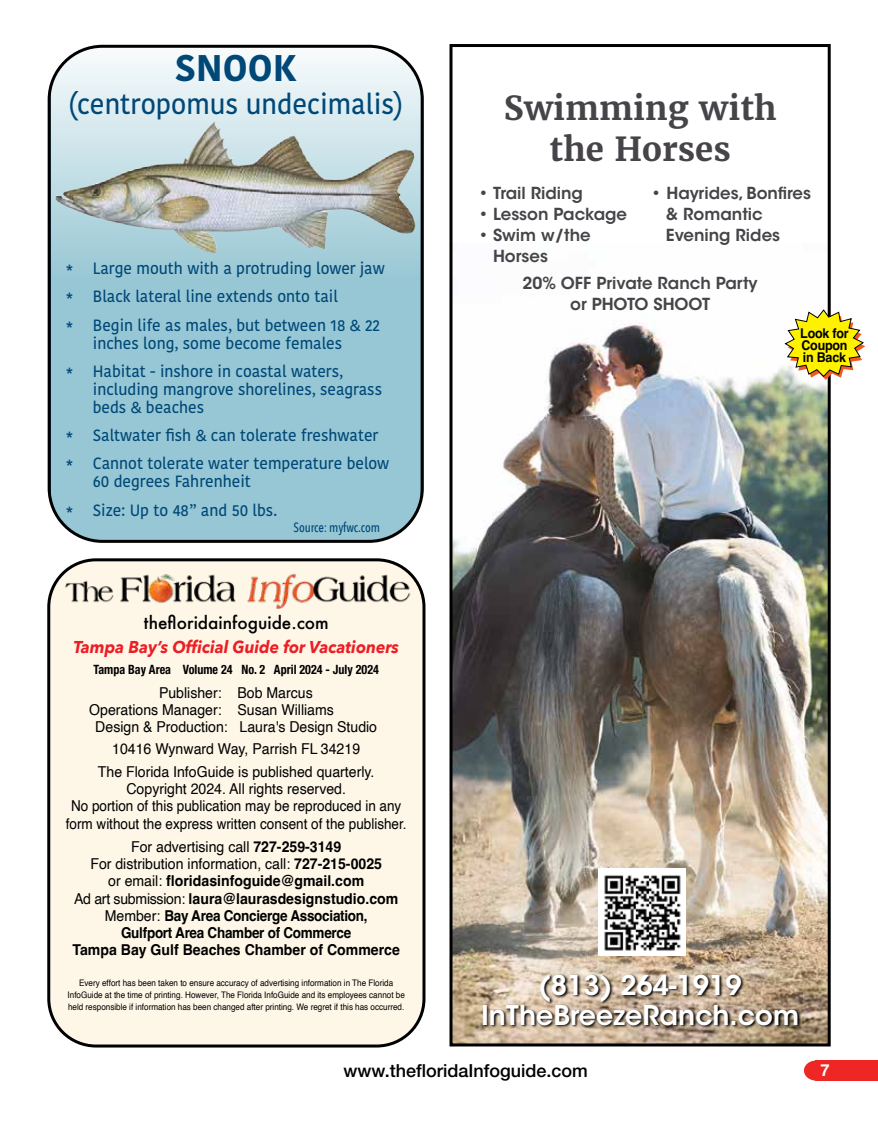
<style>
.page{position:relative;width:878px;height:1121px;background:#fff}
.page>*{position:absolute;margin:0;border:0;box-sizing:border-box;transform-origin:0 0}
.t1{font:700 37.05px "Kohinoor Bangla";color:#004878}
.t2{font:700 33px/40.5px "Merriweather";color:#464448;text-align:center}
.t3{font:500 28.05px "Kohinoor Bangla";color:#004878;scale:.95 1}
.t4{font:600 27px/30px "ITC Avant Garde Std";color:#fff;text-align:center}
.t5{font:500 18px "Helvetica Neue LT Std";color:#000}
.t6{font:italic 700 17.1px "Avenir Next";color:#ed1d24;scale:.94 1}
.t7{font:500 17.1px "Futura";color:#000}
.t8{font:600 16.5px/21px "ITC Avant Garde Std";color:#464448}
.t9{font:700 16.5px "Helvetica";color:#fff}
.t10{font:500 16.35px/28.3px "Kohinoor Bangla";color:#004878;scale:.95 1}
.t11{font:15px/17.1px "Helvetica";color:#000;text-align:center;scale:.94 1}
.t12{font:700 15px/17.1px "Helvetica";color:#000;text-align:center;scale:.94 1}
.t13{font:700 13.5px/12.3px "Helvetica";letter-spacing:-.02em;color:#000;text-align:justify;scale:.93 1}
.t14{font:500 13.35px "Avenir Next Condensed";letter-spacing:-.01em;color:#004878;scale:.95 1}
.t15{font:700 condensed 12.9px "Helvetica Neue LT Std";color:#000;scale:.94 1}
.t16{font:9px/12px "Helvetica";color:#000;text-align:center;scale:.9 1}
.s1{font-size:17.7px}
.s2{font-weight:400}
</style>
<div class="page">
<div style="left:815px;top:1060px;width:63px;height:20px;background:#ee2724"></div>
<div style="left:803px;top:1060px;width:24px;height:20px;background:#ee2724;border-radius:50%"></div>
<svg style="left:49px;top:46px;width:371px;height:493px;background:#abccd4"></svg>
<div style="left:48px;top:45px;width:376px;height:498px;border:3px solid #000;border-radius:53px"></div>
<img style="left:453px;top:323px;width:373px;height:719px">
<svg style="left:482px;top:973px;width:319px;height:56px;background:#978774"></svg>
<img style="left:598px;top:868px;width:87px;height:87px">
<div style="left:449px;top:44px;width:381px;height:1002px;border:3px solid #000"></div>
<svg style="left:784px;top:309px;width:81px;height:71px"></svg>
<div style="left:49px;top:560px;width:375px;height:486px;background:#fef7e8;border-radius:47px"></div>
<div style="left:47px;top:558px;width:378px;height:489px;border:3px solid #000;border-radius:47px"></div>
<img style="left:64px;top:570px;width:352px;height:39px">
<h1 class="t1" style="left:175px;top:35px;width:124px">SNOOK</h1>
<h3 class="t3" style="left:68px;top:81px;width:354px">(centropomus undecimalis)</h3>
<p class="t10" style="left:66px;top:253px;width:337px"><span class="s1">*</span> Large mouth with a protruding lower jaw <span class="s1">*</span> Black lateral line extends onto tail<br><span class="s1">*</span> Begin life as males, but between 18 &amp; 22</p>
<p class="t10" style="left:66px;top:328px;width:293px;text-align:right">inches long, some become females<br><span class="s1">*</span> Habitat - inshore in coastal waters,</p>
<p class="t10" style="left:93px;top:380px;width:306px;line-height:17.7px">including mangrove shorelines, seagrass beds &amp; beaches</p>
<p class="t10" style="left:66px;top:420px;width:341px"><span class="s1">*</span> Saltwater fish &amp; can tolerate freshwater <span class="s1">*</span> Cannot tolerate water temperature below</p>
<p class="t10" style="left:66px;top:467px;width:223px;text-align:center">60 degrees Fahrenheit<br><span class="s1">*</span> Size: Up to 48” and 50 lbs.</p>
<p class="t14" style="left:293px;top:519px;width:92px">Source: myfwc.com</p>
<p class="t7" style="left:144px;top:611px;width:186px">thefloridainfoguide.com</p>
<p class="t6" style="left:73px;top:632px;width:348px">Tampa Bay’s Official Guide for Vacationers</p>
<p class="t15" style="left:93px;top:662px;width:305px">Tampa Bay Area Volume 24 No. 2 April 2024 - July 2024</p>
<p class="t11" style="left:159px;top:684px;width:165px">Publisher: Bob Marcus</p>
<p class="t11" style="left:89px;top:701px;width:262px">Operations Manager: Susan Williams</p>
<p class="t11" style="left:95px;top:718px;width:301px">Design &amp; Production: Laura's Design Studio</p>
<p class="t11" style="left:98px;top:737px;width:296px;line-height:23.5px">10416 Wynward Way, Parrish FL 34219<br>The Florida InfoGuide is published quarterly.</p>
<p class="t11" style="left:66px;top:781px;width:364px">Copyright 2024. All rights reserved.<br>No portion of this publication may be reproduced in any form without the express written consent of the publisher.</p>
<p class="t12" style="left:72px;top:840px;width:350px"><span class="s2">For advertising call</span> 727-259-3149<br><span class="s2">For distribution information, call:</span> 727-215-0025<br><span class="s2">or email:</span> floridasinfoguide@gmail.com<br><span class="s2">Ad art submission:</span> laura@laurasdesignstudio.com <span class="s2">Member:</span> Bay Area Concierge Association,<br>Gulfport Area Chamber of Commerce<br>Tampa Bay Gulf Beaches Chamber of Commerce</p>
<p class="t16" style="left:68px;top:976px;width:376px">Every effort has been taken to ensure accuracy of advertising information in The Florida<br>InfoGuide at the time of printing. However, The Florida InfoGuide and its employees cannot be held responsible if information has been changed after printing. We regret if this has occurred.</p>
<h2 class="t2" style="left:503px;top:88px;width:274px">Swimming with the Horses</h2>
<p class="t8" style="left:478px;top:182px;width:106px">• Trail Riding</p>
<p class="t8" style="left:478px;top:203px;width:151px">• Lesson Package</p>
<p class="t8" style="left:493px;top:224px;width:99px;text-indent:-15px">• Swim w/the<br>Horses</p>
<p class="t8" style="left:522px;top:272px;width:237px;text-align:center">20% OFF Private Ranch Party or PHOTO SHOOT</p>
<p class="t8" style="left:666px;top:182px;width:146px;text-indent:-15px">• Hayrides, Bonfires &amp; Romantic<br>Evening Rides</p>
<p class="t13" style="left:800px;top:327px;width:54px">Look for Coupon in Back</p>
<h3 class="t4" style="left:481px;top:969px;width:319px">(813) 264-1919<br>InTheBreezeRanch.com</h3>
<p class="t5" style="left:343px;top:1059px;width:246px">www.thefloridaInfoguide.com</p>
<p class="t9" style="left:820px;top:1060px;width:11px">7</p>
</div>
